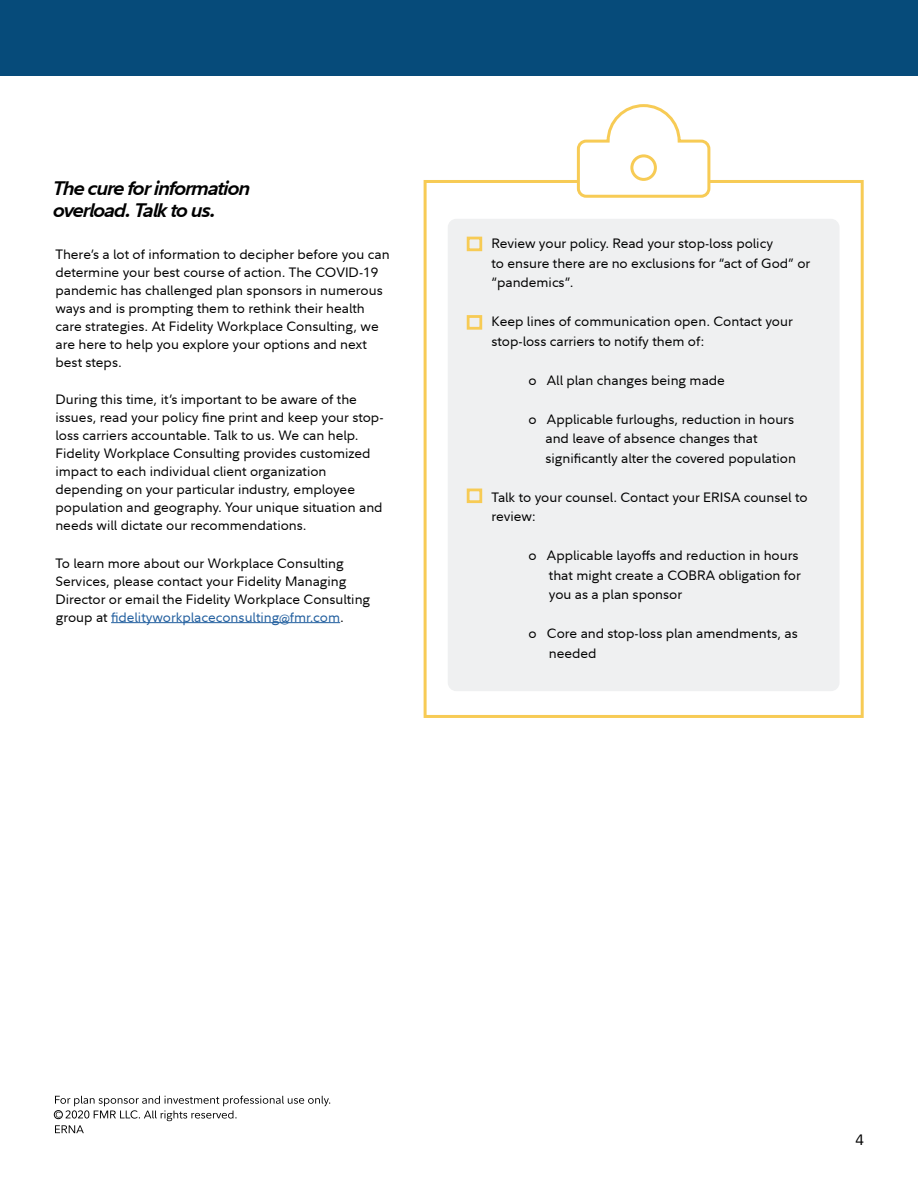
<style>
.page{position:relative;width:918px;height:1188px;background:#fff}
.page>*{position:absolute;margin:0;border:0;box-sizing:border-box;transform-origin:0 0}
.t1{font:italic 700 19.5px/22.5px "Fidelity Sans";letter-spacing:-.05em;color:#000}
.t2{font:15px "Fidelity Sans";color:#000}
.t3{font:13.5px/18px "Fidelity Sans";color:#000}
.s1{color:#215e9e}
</style>
<div class="page">
<div style="left:424px;top:180px;width:440px;height:538px;background:#fff;border:3px solid #f7cb55"></div>
<div style="left:448px;top:219px;width:392px;height:472px;background:#eff0f1;border-radius:9px"></div>
<div style="left:0;top:0;width:918px;height:76px;background:#064b7a"></div>
<hr style="left:111px;top:622px;width:229px;height:1px;background:#215e9e">
<svg style="left:55px;top:1096px;width:275px;height:37px"></svg>
<div style="left:54px;top:1110px;width:9px;height:9px;border:1px solid #000;border-radius:50%"></div>
<svg style="left:575px;top:104px;width:137px;height:94px"></svg>
<div style="left:632px;top:156px;width:23px;height:23px;background:#fff;border-radius:50%"></div>
<div style="left:630px;top:154px;width:27px;height:27px;border:3px solid #f7cb55;border-radius:50%"></div>
<div style="left:467px;top:237px;width:15px;height:14px;background:#eff0f1;border:3px solid #f7cb55"></div>
<div style="left:467px;top:315px;width:15px;height:15px;background:#eff0f1;border:3px solid #f7cb55"></div>
<div style="left:467px;top:489px;width:15px;height:14px;background:#eff0f1;border:3px solid #f7cb55"></div>
<svg style="left:475px;top:239px;width:6px;height:9px"></svg>
<svg style="left:475px;top:317px;width:6px;height:9px"></svg>
<svg style="left:475px;top:492px;width:6px;height:10px"></svg>
<h1 class="t1" style="left:53px;top:176px;width:199px">The cure for information overload. Talk to us.</h1>
<p class="t3" style="left:56px;top:245px;width:336px">There’s a lot of information to decipher before you can determine your best course of action. The COVID-19 pandemic has challenged plan sponsors in numerous ways and is prompting them to rethink their health care strategies. At Fidelity Workplace Consulting, we are here to help you explore your options and next best steps.</p>
<p class="t3" style="left:56px;top:390px;width:330px">During this time, it’s important to be aware of the issues, read your policy fine print and keep your stop&shy;loss carriers accountable. Talk to us. We can help.<br>Fidelity Workplace Consulting provides customized impact to each individual client organization depending on your particular industry, employee population and geography. Your unique situation and needs will dictate our recommendations.</p>
<p class="t3" style="left:56px;top:554px;width:316px">To learn more about our Workplace Consulting Services, please contact your Fidelity Managing Director or email the Fidelity Workplace Consulting group at <span class="s1">fidelityworkplaceconsulting@fmr.com</span>.</p>
<p class="t3" style="left:492px;top:234px;width:320px;line-height:19.5px">Review your policy. Read your stop-loss policy<br>to ensure there are no exclusions for “act of God” or “pandemics”.</p>
<p class="t3" style="left:492px;top:312px;width:303px;line-height:19.5px">Keep lines of communication open. Contact your stop-loss carriers to notify them of:</p>
<p class="t3" style="left:529px;top:371px;width:198px">o All plan changes being made</p>
<p class="t3" style="left:546px;top:409px;width:252px;line-height:19.5px;text-indent:-17px">o Applicable furloughs, reduction in hours and leave of absence changes that significantly alter the covered population</p>
<p class="t3" style="left:492px;top:487px;width:318px;line-height:19.5px">Talk to your counsel. Contact your ERISA counsel to review:</p>
<p class="t3" style="left:549px;top:546px;width:253px;line-height:19.5px;text-indent:-20px">o Applicable layoffs and reduction in hours that might create a COBRA obligation for you as a plan sponsor</p>
<p class="t3" style="left:549px;top:624px;width:251px;line-height:19.5px;text-indent:-20px">o Core and stop-loss plan amendments, as needed</p>
<p class="t2" style="left:856px;top:1130px;width:10px">4</p>
</div>
